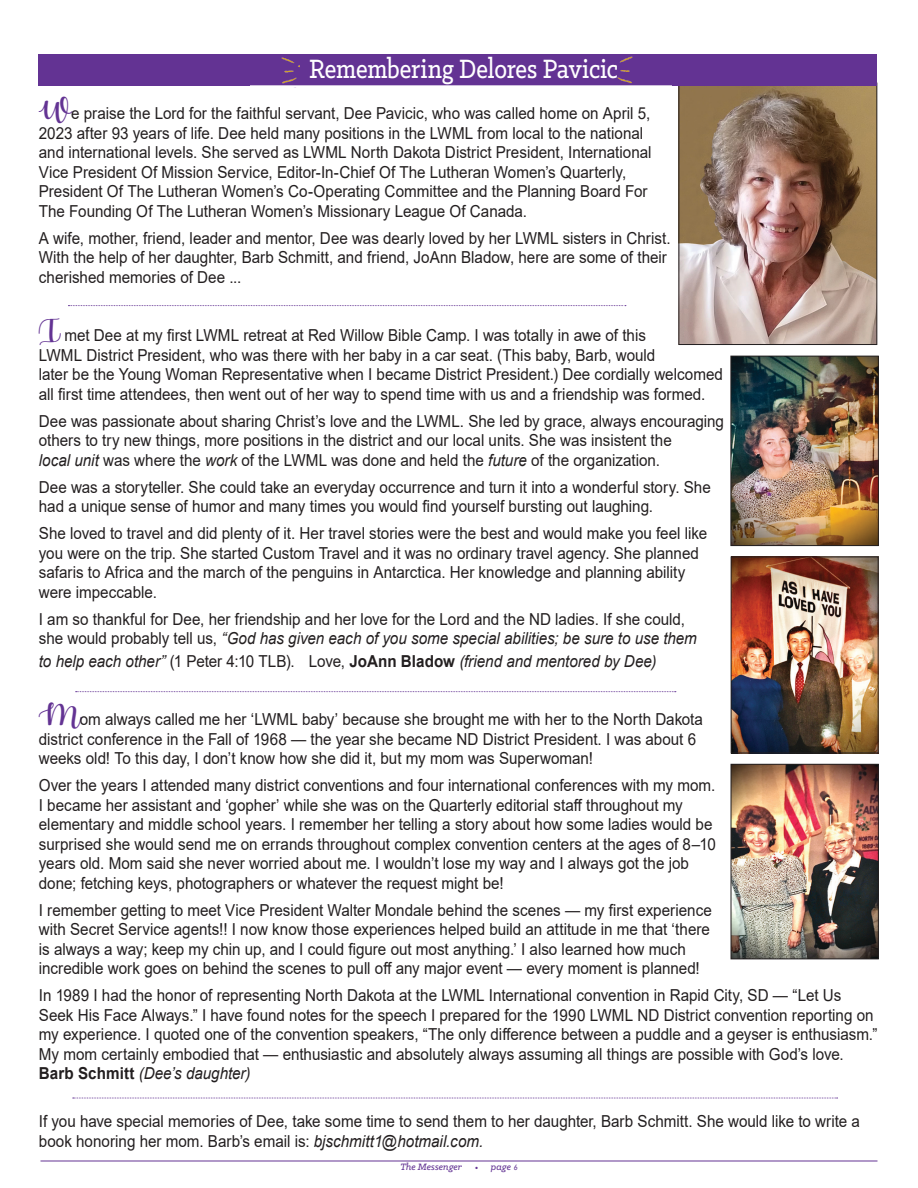
<style>
.page{position:relative;width:918px;height:1188px;background:#fff}
.page>*{position:absolute;margin:0;border:0;box-sizing:border-box;transform-origin:0 0}
.NEWSPAPER_HEADLINE_1{font:500 30px "Klinic Slab";letter-spacing:-.01em;color:#fff;scale:.84 1}
.MISSION_GRANT_BODY_C{font:16.5px/19.5px "Arial";color:#231f20;scale:.92 1}
.MISSION_GRANT_BODY_C-2{font:italic 16.5px "Arial";letter-spacing:-.005em;color:#231f20;scale:.92 1}
.t1{font:italic 500 10.5px "Klinic Slab";letter-spacing:.005em;color:#633393}
.s1{font-family:"Autumnin November";font-size:24px;color:#633393}
.s2{font-style:italic}
.s3{font-style:normal}
.s4{font-weight:700;font-style:normal}
.s5{font-family:"Gill Sans";font-weight:400;font-size:7.8px}
</style>
<div class="page">
<hr style="left:40px;top:1161px;width:838px;height:1px;background:#633393">
<img style="left:681px;top:86px;width:194px;height:257px">
<div style="left:679px;top:83px;width:198px;height:262px;border:1px solid #231f20"></div>
<div style="left:38px;top:54px;width:839px;height:32px;background:#633393"></div>
<img style="left:615px;top:56px;width:18px;height:27px">
<img style="left:281px;top:57px;width:18px;height:27px">
<hr style="left:250px;top:85px;width:422px;height:1px;background:#fff">
<img style="left:733px;top:358px;width:144px;height:186px">
<div style="left:731px;top:356px;width:148px;height:190px;border:1px solid #231f20"></div>
<img style="left:733px;top:559px;width:143px;height:192px">
<div style="left:731px;top:557px;width:147px;height:196px;border:1px solid #231f20"></div>
<img style="left:733px;top:766px;width:144px;height:191px">
<div style="left:731px;top:764px;width:148px;height:195px;border:1px solid #231f20"></div>
<svg style="left:76px;top:691px;width:600px;height:1px"></svg>
<svg style="left:68px;top:305px;width:558px;height:1px"></svg>
<svg style="left:73px;top:1098px;width:765px;height:1px"></svg>
<p class="NEWSPAPER_HEADLINE_1" style="left:309px;top:50px;width:369px">Remembering Delores Pavicic</p>
<p class="MISSION_GRANT_BODY_C" style="left:39px;top:104px;width:667px"><span class="s1">W</span>e praise the Lord for the faithful servant, Dee Pavicic, who was called home on April 5, 2023 after 93 years of life. Dee held many positions in the LWML from local to the national and international levels. She served as LWML North Dakota District President, International Vice President Of Mission Service, Editor-In-Chief Of The Lutheran Women’s Quarterly, President Of The Lutheran Women’s Co-Operating Committee and the Planning Board For The Founding Of The Lutheran Women’s Missionary League Of Canada.</p>
<p class="MISSION_GRANT_BODY_C" style="left:39px;top:228px;width:688px">A wife, mother, friend, leader and mentor, Dee was dearly loved by her LWML sisters in Christ.<br>With the help of her daughter, Barb Schmitt, and friend, JoAnn Bladow, here are some of their cherished memories of Dee ...</p>
<p class="MISSION_GRANT_BODY_C" style="left:39px;top:326px;width:745px"><span class="s1">I</span> met Dee at my first LWML retreat at Red Willow Bible Camp. I was totally in awe of this<br>LWML District President, who was there with her baby in a car seat. (This baby, Barb, would<br>later be the Young Woman Representative when I became District President.) Dee cordially welcomed all first time attendees, then went out of her way to spend time with us and a friendship was formed.</p>
<p class="MISSION_GRANT_BODY_C" style="left:39px;top:411px;width:746px">Dee was passionate about sharing Christ’s love and the LWML. She led by grace, always encouraging others to try new things, more positions in the district and our local units. She was insistent the<br><span class="s2">local unit</span> was where the <span class="s2">work</span> of the LWML was done and held the <span class="s2">future</span> of the organization.</p>
<p class="MISSION_GRANT_BODY_C" style="left:39px;top:477px;width:732px">Dee was a storyteller. She could take an everyday occurrence and turn it into a wonderful story. She had a unique sense of humor and many times you would find yourself bursting out laughing.</p>
<p class="MISSION_GRANT_BODY_C" style="left:39px;top:524px;width:728px">She loved to travel and did plenty of it. Her travel stories were the best and would make you feel like you were on the trip. She started Custom Travel and it was no ordinary travel agency. She planned safaris to Africa and the march of the penguins in Antarctica. Her knowledge and planning ability were impeccable.</p>
<p class="MISSION_GRANT_BODY_C" style="left:39px;top:609px;width:717px">I am so thankful for Dee, her friendship and her love for the Lord and the ND ladies. If she could, she would probably tell us, <span class="s2">“God has given each of you some special abilities; be sure to use them</span></p>
<p class="MISSION_GRANT_BODY_C-2" style="left:39px;top:650px;width:673px">to help each other” <span class="s3">(1 Peter 4:10 TLB). Love,</span> <span class="s4">JoAnn Bladow</span> (friend and mentored by Dee)</p>
<p class="MISSION_GRANT_BODY_C" style="left:39px;top:710px;width:723px"><span class="s1">M</span>om always called me her ‘LWML baby’ because she brought me with her to the North Dakota district conference in the Fall of 1968 — the year she became ND District President. I was about 6 weeks old! To this day, I don’t know how she did it, but my mom was Superwoman!</p>
<p class="MISSION_GRANT_BODY_C" style="left:39px;top:776px;width:737px">Over the years I attended many district conventions and four international conferences with my mom.<br>I became her assistant and ‘gopher’ while she was on the Quarterly editorial staff throughout my elementary and middle school years. I remember her telling a story about how some ladies would be surprised she would send me on errands throughout complex convention centers at the ages of 8–10 years old. Mom said she never worried about me. I wouldn’t lose my way and I always got the job done; fetching keys, photographers or whatever the request might be!</p>
<p class="MISSION_GRANT_BODY_C" style="left:39px;top:900px;width:733px">I remember getting to meet Vice President Walter Mondale behind the scenes — my first experience with Secret Service agents!! I now know those experiences helped build an attitude in me that ‘there is always a way; keep my chin up, and I could figure out most anything.’ I also learned how much incredible work goes on behind the scenes to pull off any major event — every moment is planned!</p>
<p class="MISSION_GRANT_BODY_C" style="left:39px;top:986px;width:913px">In 1989 I had the honor of representing North Dakota at the LWML International convention in Rapid City, SD — “Let Us Seek His Face Always.” I have found notes for the speech I prepared for the 1990 LWML ND District convention reporting on my experience. I quoted one of the convention speakers, “The only difference between a puddle and a geyser is enthusiasm.” My mom certainly embodied that — enthusiastic and absolutely always assuming all things are possible with God’s love.</p>
<p class="MISSION_GRANT_BODY_C-2" style="left:39px;top:1063px;width:232px"><span class="s4">Barb Schmitt</span> (Dee’s daughter)</p>
<p class="MISSION_GRANT_BODY_C" style="left:39px;top:1112px;width:894px">If you have special memories of Dee, take some time to send them to her daughter, Barb Schmitt. She would like to write a book honoring her mom. Barb’s email is: <span class="s2">bjschmitt1@hotmail.com.</span></p>
<p class="t1" style="left:400px;top:1160px;width:119px">The Messenger • page <span class="s5">6</span></p>
</div>
